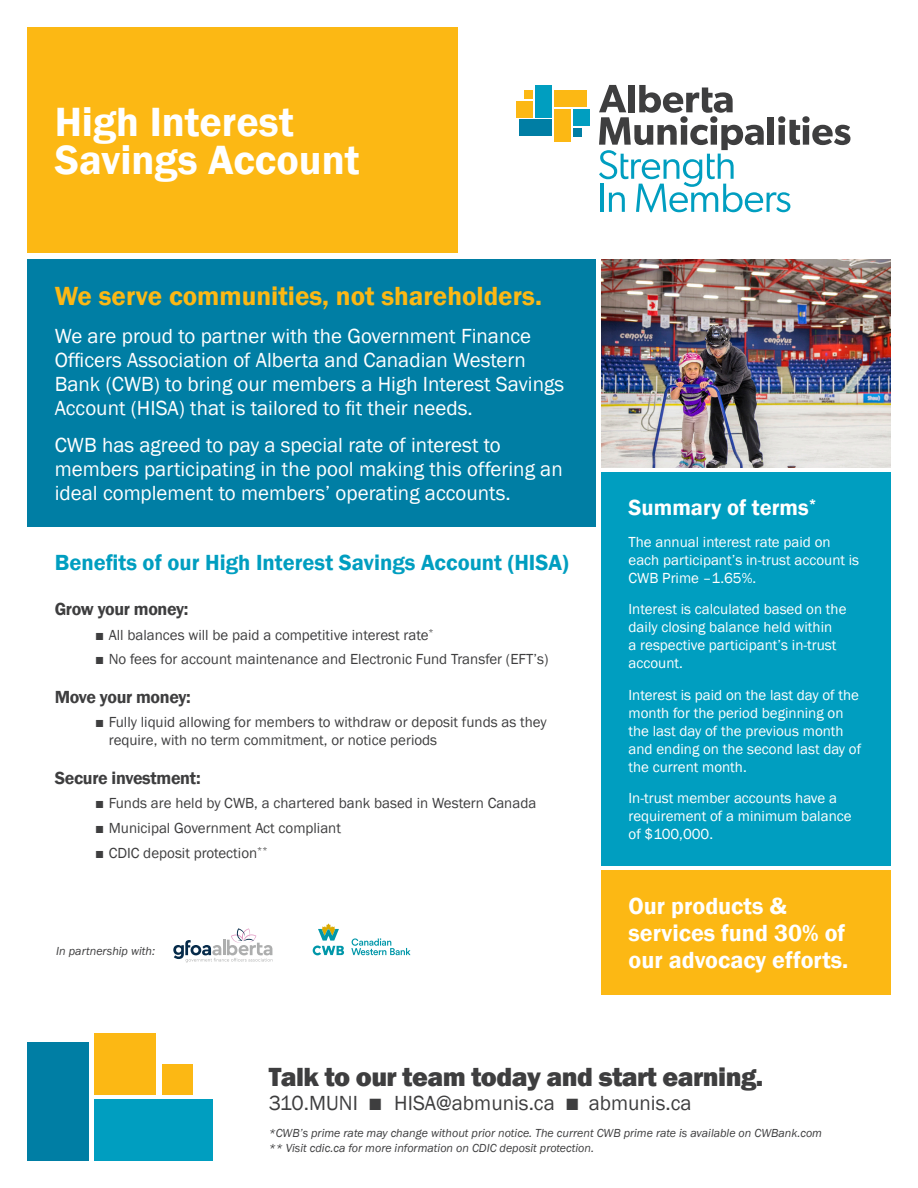
<style>
.page{position:relative;width:918px;height:1188px;background:#fff}
.page>*{position:absolute;margin:0;border:0;box-sizing:border-box;transform-origin:0 0}
.t1{font:600 42px/37.5px "Franklin Gothic";color:#fff}
.t2{font:600 27px "Franklin Gothic";color:#fcb814}
.t3{font:800 27px "Franklin Gothic";letter-spacing:-.02em;color:#3e3e3f}
.t4{font:600 24px/27px "Franklin Gothic";color:#fff}
.t5{font:600 22.5px "Franklin Gothic";color:#009ec0}
.t6{font:600 22.5px "Franklin Gothic";color:#fff}
.t7{font:21px/24px "Franklin Gothic";color:#fff}
.t8{font:21px "Franklin Gothic";color:#3e3e3f}
.t9{font:600 18px "Franklin Gothic";letter-spacing:-.02em;color:#3e3e3f}
.t10{font:15px/18px "Franklin Gothic";color:#fff}
.t11{font:15px/18px "Franklin Gothic";color:#3e3e3f}
.t12{font:italic 12px "Franklin Gothic";color:#3e3e3f}
.s1{font-size:24px}
</style>
<div class="page">
<div style="left:555px;top:109px;width:16px;height:33px;background:#fcb814"></div>
<div style="left:555px;top:90px;width:32px;height:16px;background:#fcb814"></div>
<div style="left:573px;top:109px;width:17px;height:16px;background:#009ec0"></div>
<div style="left:574px;top:128px;width:8px;height:8px;background:#007ea4"></div>
<div style="left:536px;top:85px;width:16px;height:32px;background:#009ec0"></div>
<div style="left:520px;top:120px;width:32px;height:16px;background:#007ea4"></div>
<div style="left:516px;top:101px;width:17px;height:16px;background:#fcb814"></div>
<div style="left:525px;top:90px;width:8px;height:8px;background:#fcb814"></div>
<svg style="left:599px;top:85px;width:251px;height:127px"></svg>
<div style="left:28px;top:28px;width:430px;height:225px;background:#fcb814"></div>
<div style="left:27px;top:1042px;width:62px;height:119px;background:#007ea4"></div>
<div style="left:94px;top:1099px;width:119px;height:62px;background:#009ec0"></div>
<div style="left:94px;top:1033px;width:62px;height:62px;background:#fcb814"></div>
<div style="left:162px;top:1064px;width:30px;height:31px;background:#fcb814"></div>
<div style="left:28px;top:259px;width:568px;height:268px;background:#007ea4"></div>
<div style="left:602px;top:473px;width:289px;height:393px;background:#009ec0"></div>
<div style="left:602px;top:870px;width:289px;height:125px;background:#fcb814"></div>
<img style="left:602px;top:259px;width:289px;height:208px">
<svg style="left:173px;top:928px;width:99px;height:34px"></svg>
<svg style="left:313px;top:924px;width:31px;height:31px"></svg>
<svg style="left:351px;top:938px;width:60px;height:17px"></svg>
<p class="t1" style="left:55px;top:104px;width:306px">High Interest<br>Savings Account</p>
<p class="t2" style="left:55px;top:279px;width:489px">We serve communities, not shareholders.</p>
<p class="t7" style="left:55px;top:324px;width:511px">We are proud to partner with the Government Finance Officers Association of Alberta and Canadian Western Bank (CWB) to bring our members a High Interest Savings Account (HISA) that is tailored to fit their needs.</p>
<p class="t7" style="left:55px;top:434px;width:510px">CWB has agreed to pay a special rate of interest to members participating in the pool making this offering an ideal complement to members’ operating accounts.</p>
<p class="t5" style="left:55px;top:548px;width:515px">Benefits of our High Interest Savings Account (HISA)</p>
<p class="t9" style="left:55px;top:598px;width:135px">Grow your money:</p>
<p class="t11" style="left:95px;top:626px;width:340px">■ All balances will be paid a competitive interest rate<sup>*</sup></p>
<p class="t11" style="left:95px;top:651px;width:455px">■ No fees for account maintenance and Electronic Fund Transfer (EFT’s)</p>
<p class="t9" style="left:55px;top:686px;width:137px">Move your money:</p>
<p class="t11" style="left:109px;top:714px;width:439px;text-indent:-14px">■ Fully liquid allowing for members to withdraw or deposit funds as they require, with no term commitment, or notice periods</p>
<p class="t9" style="left:55px;top:767px;width:147px">Secure investment:</p>
<p class="t11" style="left:95px;top:795px;width:443px">■ Funds are held by CWB, a chartered bank based in Western Canada</p>
<p class="t11" style="left:95px;top:819px;width:247px">■ Municipal Government Act compliant</p>
<p class="t11" style="left:95px;top:844px;width:174px">■ CDIC deposit protection<sup>**</sup></p>
<p class="t12" style="left:56px;top:943px;width:100px">In partnership with:</p>
<p class="t6" style="left:629px;top:494px;width:189px">Summary of terms<sup>*</sup></p>
<p class="t10" style="left:629px;top:533px;width:232px">The annual interest rate paid on each participant’s in-trust account is<br>CWB Prime –1.65%.</p>
<p class="t10" style="left:629px;top:601px;width:219px">Interest is calculated based on the daily closing balance held within<br>a respective participant’s in-trust account.</p>
<p class="t10" style="left:629px;top:686px;width:234px">Interest is paid on the last day of the month for the period beginning on the last day of the previous month and ending on the second last day of the current month.</p>
<p class="t10" style="left:629px;top:790px;width:225px">In-trust member accounts have a requirement of a minimum balance of $100,000.</p>
<p class="t4" style="left:629px;top:893px;width:221px">Our products &amp; services fund 30% of our advocacy efforts.</p>
<p class="t3" style="left:269px;top:1059px;width:496px">Talk to our team today and start earning.</p>
<p class="t8" style="left:269px;top:1090px;width:424px">310.MUNI <span class="s1">■</span> HISA@abmunis.ca <span class="s1">■</span> abmunis.ca</p>
<p class="t12" style="left:269px;top:1126px;width:555px">*CWB’s prime rate may change without prior notice. The current CWB prime rate is available on CWBank.com</p>
<p class="t12" style="left:269px;top:1140px;width:327px">** Visit cdic.ca for more information on CDIC deposit protection.</p>
</div>
